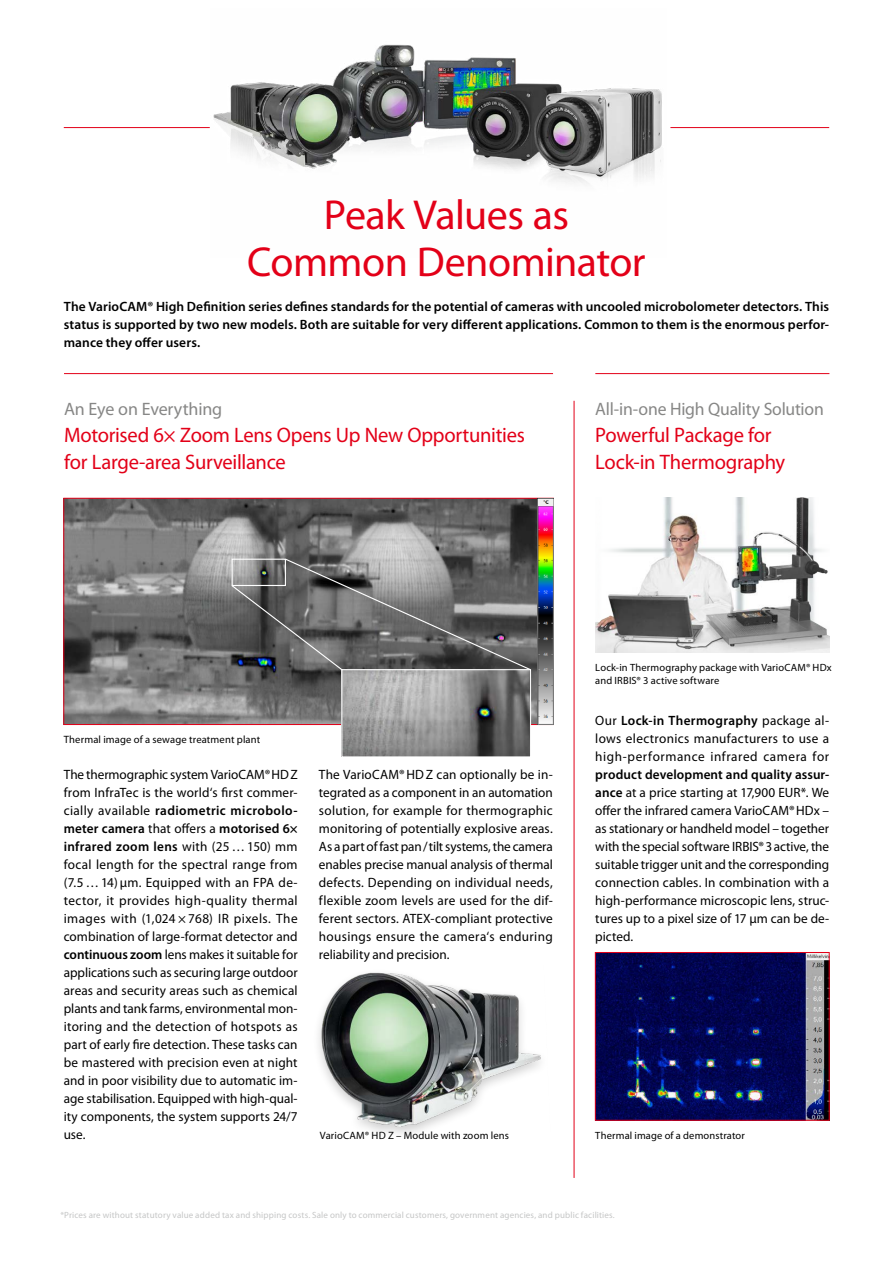
<style>
.page{position:relative;width:893px;height:1263px;background:#fff}
.page>*{position:absolute;margin:0;border:0;box-sizing:border-box;transform-origin:0 0}
.t1{font:42px/46.5px "Myriad Pro";letter-spacing:-.015em;color:#e30018;text-align:center}
.t2{font:21px/27px "Myriad Pro";letter-spacing:-.015em;color:#e30018}
.t3{font:18px "Myriad Pro";letter-spacing:-.01em;color:#878786}
.t4{font:13.5px/18px "Myriad Pro";letter-spacing:.005em;color:#000;text-align:justify}
.t5{font:600 13.5px/18px "Myriad Pro";letter-spacing:.005em;color:#000;text-align:justify}
.t6{font:10.65px "Myriad Pro";letter-spacing:.015em;color:#000}
.t7{font:10.5px/13.5px "Myriad Pro";letter-spacing:.015em;color:#000}
.t8{font:9px "Myriad Pro";letter-spacing:.02em;color:#c5c6c6}
.s1{font-weight:600}
</style>
<div class="page">
<img style="left:213px;top:44px;width:449px;height:140px">
<hr style="left:574px;top:401px;width:1px;height:777px;background:#e30018">
<hr style="left:670px;top:127px;width:159px;height:1px;background:#e30018">
<hr style="left:64px;top:127px;width:146px;height:1px;background:#e30018">
<hr style="left:64px;top:373px;width:489px;height:1px;background:#e30018">
<hr style="left:595px;top:373px;width:234px;height:1px;background:#e30018">
<img style="left:318px;top:972px;width:223px;height:162px">
<img style="left:595px;top:498px;width:234px;height:155px">
<img style="left:597px;top:954px;width:231px;height:165px">
<div style="left:595px;top:952px;width:235px;height:169px;border:1px solid #e30017"></div>
<img style="left:65px;top:500px;width:473px;height:223px">
<img style="left:538px;top:499px;width:15px;height:225px">
<img style="left:343px;top:671px;width:186px;height:84px">
<div style="left:341px;top:669px;width:190px;height:88px;border:1px solid #fff"></div>
<svg style="left:230px;top:558px;width:302px;height:113px;background:#6a6a6b"></svg>
<h1 class="t1" style="left:247px;top:191px;width:400px">Peak Values as<br>Common Denominator</h1>
<p class="t5" style="left:64px;top:297px;width:767px">The VarioCAM® High Definition series defines standards for the potential of cameras with uncooled microbolometer detectors. This status is supported by two new models. Both are suitable for very different applications. Common to them is the enormous perfor&shy;mance they offer users.</p>
<h3 class="t3" style="left:64px;top:398px;width:160px">An Eye on Everything</h3>
<h2 class="t2" style="left:64px;top:421px;width:462px">Motorised 6× Zoom Lens Opens Up New Opportunities for Large-area Surveillance</h2>
<h3 class="t3" style="left:595px;top:398px;width:230px">All-in-one High Quality Solution</h3>
<h2 class="t2" style="left:595px;top:421px;width:191px">Powerful Package for<br>Lock-in Thermography</h2>
<p class="t6" style="left:64px;top:733px;width:198px">Thermal image of a sewage treatment plant</p>
<p class="t4" style="left:64px;top:765px;width:235px">The thermographic system VarioCAM®HDZ from InfraTec is the world‘s first commer&shy;cially available <span class="s1">radiometric microbolo&shy;meter camera</span> that offers a <span class="s1">motorised 6× infrared zoom lens</span> with (25…150) mm focal length for the spectral range from (7.5…14) μm. Equipped with an FPA de&shy;tector, it provides high-quality thermal images with (1,024 × 768) IR pixels. The combination of large-format detector and <span class="s1">continuous zoom</span> lens makes it suitable for applications such as securing large outdoor areas and security areas such as chemical plants and tank farms, environmental mon&shy;itoring and the detection of hotspots as part of early fire detection. These tasks can be mastered with precision even at night and in poor visibility due to automatic im&shy;age stabilisation. Equipped with high-qual&shy;ity components, the system supports 24/7 use.</p>
<p class="t4" style="left:319px;top:765px;width:235px">The VarioCAM®HDZ can optionally be in&shy;tegrated as a component in an automation solution, for example for thermographic monitoring of potentially explosive areas.<br>As a part of fast pan/tilt systems, the camera enables precise manual analysis of thermal defects. Depending on individual needs, flexible zoom levels are used for the dif&shy;ferent sectors. ATEX-compliant protective housings ensure the camera‘s enduring reliability and precision.</p>
<p class="t6" style="left:320px;top:1129px;width:191px">VarioCAM® HD Z – Module with zoom lens</p>
<p class="t7" style="left:595px;top:660px;width:238px">Lock-in Thermography package with VarioCAM® HDx and IRBIS® 3 active software</p>
<p class="t4" style="left:595px;top:711px;width:235px">Our <span class="s1">Lock-in Thermography</span> package al&shy;lows electronics manufacturers to use a high-performance infrared camera for</p>
<p class="t4" style="left:595px;top:765px;width:235px"><span class="s1">product development and quality assur&shy;ance</span> at a price starting at 17,900 EUR*. We offer the infrared camera VarioCAM®HDx – as stationary or handheld model – together with the special software IRBIS®3active, the suitable trigger unit and the corresponding connection cables. In combination with a high-performance microscopic lens, struc&shy;tures up to a pixel size of 17 μm can be de&shy;picted.</p>
<p class="t7" style="left:595px;top:1128px;width:151px">Thermal image of a demonstrator</p>
<p class="t8" style="left:60px;top:1209px;width:556px">*Prices are without statutory value added tax and shipping costs. Sale only to commercial customers, government agencies, and public facilities.</p>
</div>
